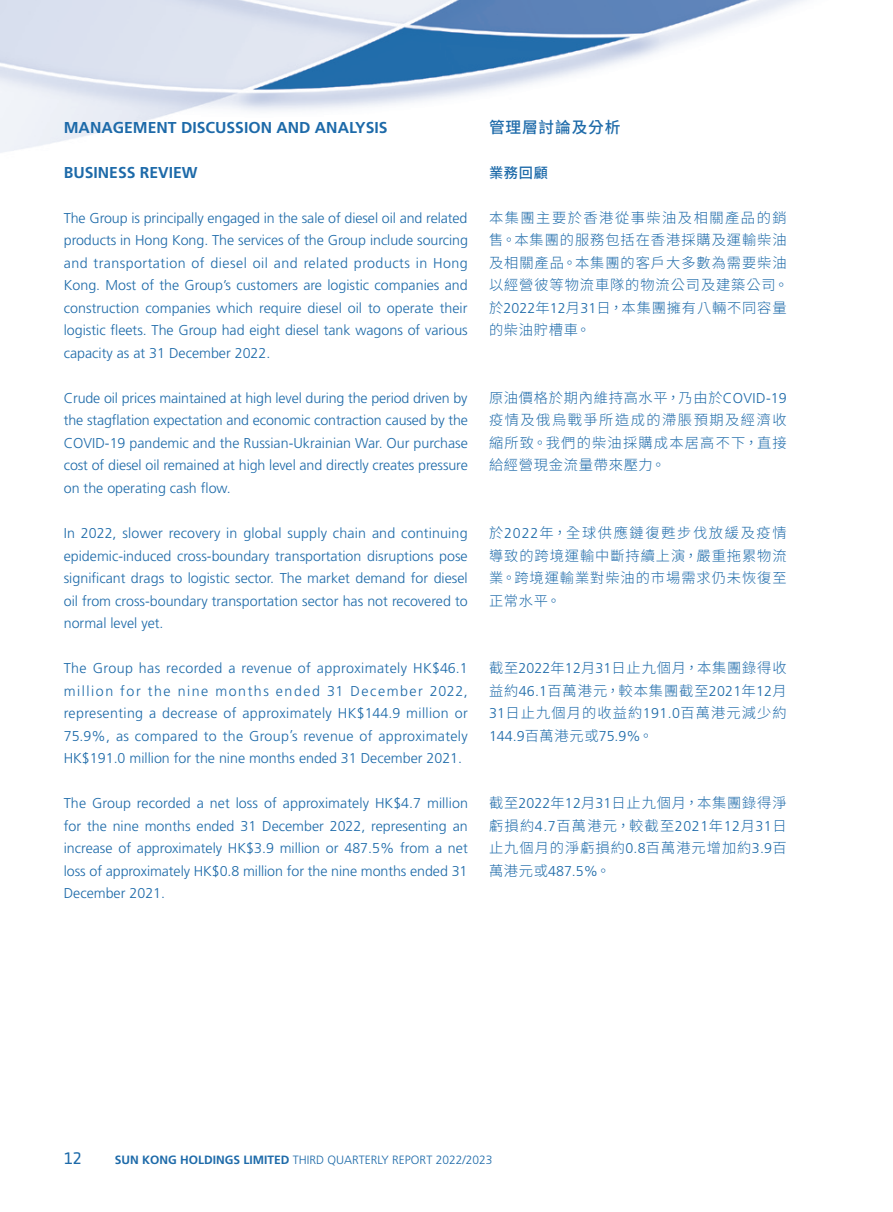
<style>
.page{position:relative;width:893px;height:1212px;background:#fff}
.page>*{position:absolute;margin:0;border:0;box-sizing:border-box;transform-origin:0 0}
.t1{font:18px "Klavika Regular TF";color:#1d6aa9}
.Heading_1{font:700 15.75px "Frutiger LT Std";color:#1d6aa9}
.C_Heading_1{font:500 15.75px "Source Han Sans TC";letter-spacing:.05em;color:#1d6aa9}
.Body_Text{font:300 14.25px/22.5px "Frutiger LT Std";color:#1d6aa9;text-align:justify}
.C_Body_Text{font:300 14.25px/22.5px "Source Han Sans TC";letter-spacing:.065em;color:#1d6aa9;text-align:justify}
.C_Heading_2{font:500 14.25px "Source Han Sans TC";color:#1d6aa9}
.t2{font:300 12px "Frutiger LT Std";color:#1d6aa9}
.s1{font-family:"Frutiger LT Std"}
.s2{font-weight:700}
</style>
<div class="page">
<img style="left:0;top:0;width:805px;height:153px">
<p class="Heading_1" style="left:64px;top:118px;width:325px">MANAGEMENT DISCUSSION AND ANALYSIS</p>
<p class="Heading_1" style="left:64px;top:163px;width:135px">BUSINESS REVIEW</p>
<p class="Body_Text" style="left:64px;top:207px;width:406px">The Group is principally engaged in the sale of diesel oil and related products in Hong Kong. The services of the Group include sourcing and transportation of diesel oil and related products in Hong Kong. Most of the Group’s customers are logistic companies and construction companies which require diesel oil to operate their logistic fleets. The Group had eight diesel tank wagons of various capacity as at 31 December 2022.</p>
<p class="Body_Text" style="left:64px;top:387px;width:406px">Crude oil prices maintained at high level during the period driven by the stagflation expectation and economic contraction caused by the COVID-19 pandemic and the Russian-Ukrainian War. Our purchase cost of diesel oil remained at high level and directly creates pressure on the operating cash flow.</p>
<p class="Body_Text" style="left:64px;top:522px;width:405px">In 2022, slower recovery in global supply chain and continuing epidemic-induced cross-boundary transportation disruptions pose significant drags to logistic sector. The market demand for diesel oil from cross-boundary transportation sector has not recovered to normal level yet.</p>
<p class="Body_Text" style="left:64px;top:657px;width:405px">The Group has recorded a revenue of approximately HK$46.1 million for the nine months ended 31 December 2022, representing a decrease of approximately HK$144.9 million or 75.9%, as compared to the Group’s revenue of approximately HK$191.0 million for the nine months ended 31 December 2021.</p>
<p class="Body_Text" style="left:64px;top:792px;width:406px">The Group recorded a net loss of approximately HK$4.7 million for the nine months ended 31 December 2022, representing an increase of approximately HK$3.9 million or 487.5% from a net loss of approximately HK$0.8 million for the nine months ended 31<br>December 2021.</p>
<p class="C_Heading_1" style="left:489px;top:118px;width:133px">管理層討論及分析</p>
<p class="C_Heading_2" style="left:489px;top:165px;width:61px">業務回顧</p>
<p class="C_Body_Text" style="left:489px;top:207px;width:301px;text-align:left">本集團主要於香港從事柴油及相關產品的銷售。本集團的服務包括在香港採購及運輸柴油及相關產品。本集團的客戶大多數為需要柴油以經營彼等物流車隊的物流公司及建築公司。於<span class="s1">2022</span>年<span class="s1">12</span>月<span class="s1">31</span>日，本集團擁有八輛不同容量的柴油貯槽車。</p>
<p class="C_Body_Text" style="left:489px;top:387px;width:299px">原油價格於期內維持高水平，乃由於<span class="s1">COVID-19</span>疫情及俄烏戰爭所造成的滯脹預期及經濟收縮所致。我們的柴油採購成本居高不下，直接給經營現金流量帶來壓力。</p>
<p class="C_Body_Text" style="left:489px;top:522px;width:299px">於<span class="s1">2022</span>年，全球供應鏈復甦步伐放緩及疫情導致的跨境運輸中斷持續上演，嚴重拖累物流業。跨境運輸業對柴油的市場需求仍未恢復至正常水平。</p>
<p class="C_Body_Text" style="left:489px;top:657px;width:299px">截至<span class="s1">2022</span>年<span class="s1">12</span>月<span class="s1">31</span>日止九個月，本集團錄得收益約<span class="s1">46.1</span>百萬港元，較本集團截至<span class="s1">2021</span>年<span class="s1">12</span>月<span class="s1">31</span>日止九個月的收益約<span class="s1">191.0</span>百萬港元減少約<span class="s1">144.9</span>百萬港元或<span class="s1">75.9%</span>。</p>
<p class="C_Body_Text" style="left:489px;top:792px;width:299px">截至<span class="s1">2022</span>年<span class="s1">12</span>月<span class="s1">31</span>日止九個月，本集團錄得淨虧損約<span class="s1">4.7</span>百萬港元，較截至<span class="s1">2021</span>年<span class="s1">12</span>月<span class="s1">31</span>日止九個月的淨虧損約<span class="s1">0.8</span>百萬港元增加約<span class="s1">3.9</span>百萬港元或<span class="s1">487.5%</span>。</p>
<p class="t1" style="left:64px;top:1148px;width:20px">12</p>
<p class="t2" style="left:115px;top:1153px;width:379px"><span class="s2">SUN KONG HOLDINGS LIMITED</span> THIRD QUARTERLY REPORT 2022/2023</p>
</div>
